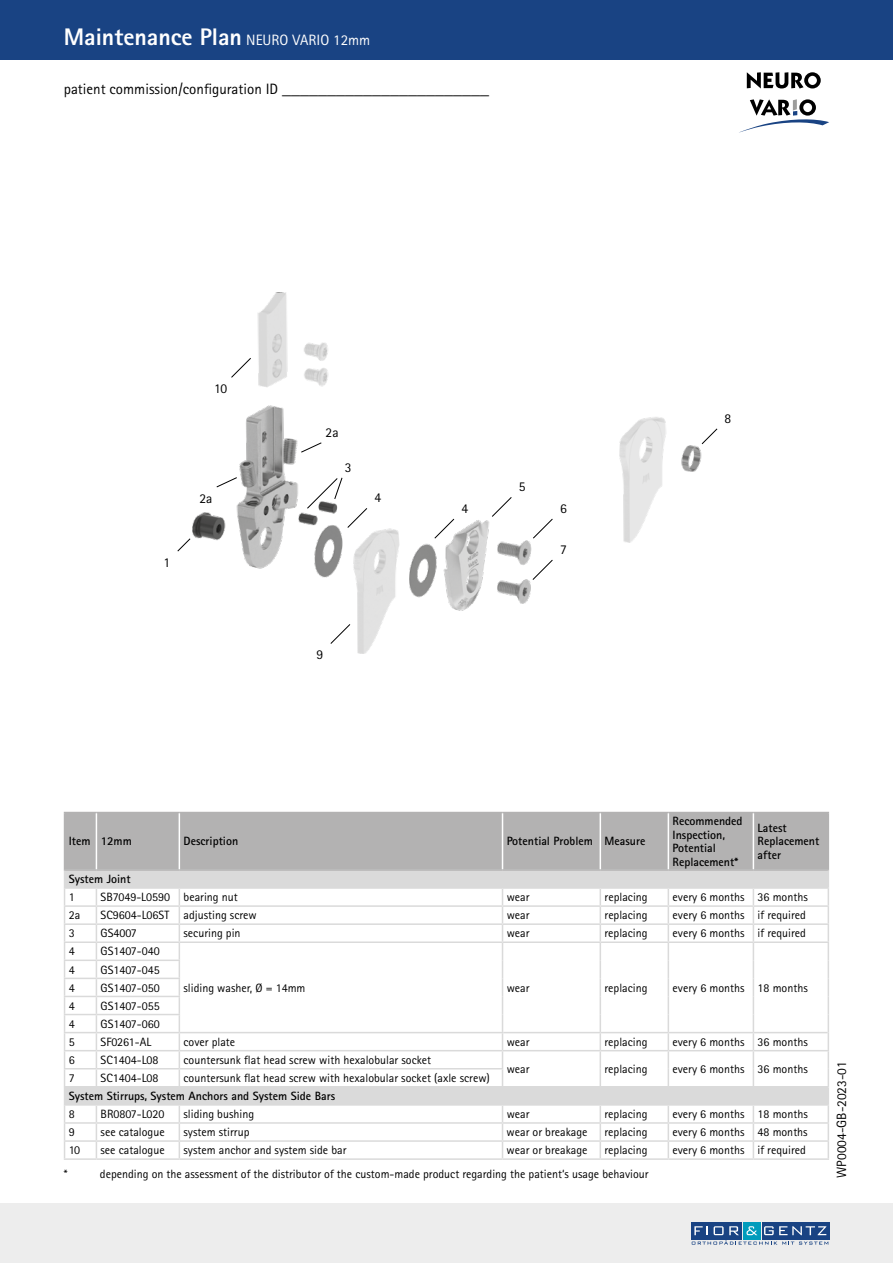
<style>
.page{position:relative;width:893px;height:1263px;background:#fff}
.page>*{position:absolute;margin:0;border:0;box-sizing:border-box;transform-origin:0 0}
.t1{font:800 24px "Rotis Sans Serif Pro";color:#fff}
.t2{font:15px "Rotis Sans Serif Pro";color:#000}
.t3{font:13.5px "Rotis Sans Serif Pro";color:#000}
.t4{font:12px "Rotis Sans Serif Pro";color:#000}
.t5{font:700 12px/13.5px "Rotis Sans Serif Pro";color:#000}
.s1{font-weight:400;font-size:15px}
.s2{font-family:"Minion Pro";font-size:18px}
</style>
<div class="page">
<div style="left:0;top:0;width:893px;height:60px;background:#194383"></div>
<div style="left:0;top:1203px;width:893px;height:60px;background:#ededed"></div>
<div style="left:743px;top:1222px;width:17px;height:17px;background:#009cbc"></div>
<div style="left:762px;top:1222px;width:67px;height:17px;background:#194383"></div>
<div style="left:691px;top:1222px;width:51px;height:17px;background:#194383"></div>
<svg style="left:692px;top:1226px;width:136px;height:18px"></svg>
<hr style="left:64px;top:1158px;width:32px;height:2px;background:#dadada">
<hr style="left:96px;top:1158px;width:83px;height:2px;background:#dadada">
<hr style="left:179px;top:1158px;width:323px;height:2px;background:#dadada">
<hr style="left:502px;top:1158px;width:98px;height:2px;background:#dadada">
<hr style="left:600px;top:1158px;width:68px;height:2px;background:#dadada">
<hr style="left:668px;top:1158px;width:85px;height:2px;background:#dadada">
<hr style="left:753px;top:1158px;width:76px;height:2px;background:#dadada">
<svg style="left:64px;top:812px;width:765px;height:346px"></svg>
<hr style="left:753px;top:1086px;width:76px;height:1px;background:#dadada">
<svg style="left:747px;top:72px;width:74px;height:16px"></svg>
<svg style="left:739px;top:99px;width:90px;height:34px"></svg>
<img style="left:192px;top:405px;width:340px;height:249px">
<img style="left:681px;top:445px;width:21px;height:27px">
<svg style="left:619px;top:417px;width:47px;height:126px;fill:#e7e7e7"></svg>
<svg style="left:257px;top:293px;width:71px;height:94px"></svg>
<svg style="left:347px;top:521px;width:58px;height:132px"></svg>
<svg style="left:491px;top:496px;width:21px;height:21px"></svg>
<svg style="left:533px;top:518px;width:20px;height:21px"></svg>
<svg style="left:532px;top:559px;width:21px;height:21px"></svg>
<svg style="left:306px;top:477px;width:62px;height:52px"></svg>
<svg style="left:434px;top:518px;width:21px;height:21px"></svg>
<svg style="left:330px;top:623px;width:21px;height:22px"></svg>
<svg style="left:177px;top:538px;width:14px;height:14px"></svg>
<svg style="left:231px;top:358px;width:20px;height:20px"></svg>
<svg style="left:701px;top:428px;width:17px;height:17px"></svg>
<svg style="left:300px;top:442px;width:22px;height:11px"></svg>
<svg style="left:216px;top:477px;width:22px;height:11px"></svg>
<h1 class="t1" style="left:64px;top:22px;width:308px">Maintenance Plan <span class="s1">NEURO VARIO 12mm</span></h1>
<p class="t2" style="left:64px;top:80px;width:427px">patient commission/configuration ID <span class="s2">_______________________</span></p>
<p class="t3" style="left:214px;top:380px;width:15px">10</p>
<p class="t3" style="left:163px;top:554px;width:8px">1</p>
<p class="t3" style="left:199px;top:490px;width:15px">2a</p>
<p class="t3" style="left:326px;top:424px;width:15px">2a</p>
<p class="t3" style="left:345px;top:460px;width:8px">3</p>
<p class="t3" style="left:374px;top:489px;width:8px">4</p>
<p class="t3" style="left:316px;top:647px;width:8px">9</p>
<p class="t3" style="left:462px;top:500px;width:8px">4</p>
<p class="t3" style="left:519px;top:478px;width:8px">5</p>
<p class="t3" style="left:560px;top:500px;width:8px">6</p>
<p class="t3" style="left:560px;top:541px;width:8px">7</p>
<p class="t3" style="left:725px;top:410px;width:8px">8</p>
<p class="t5" style="left:69px;top:834px;width:64px">Item 12mm</p>
<p class="t5" style="left:184px;top:834px;width:56px">Description</p>
<p class="t5" style="left:507px;top:834px;width:140px">Potential Problem Measure</p>
<p class="t5" style="left:673px;top:814px;width:71px">Recommended<br>Inspection,<br>Potential<br>Replacement*</p>
<p class="t5" style="left:758px;top:821px;width:63px">Latest<br>Replacement after</p>
<p class="t5" style="left:69px;top:872px;width:63px">System Joint</p>
<p class="t4" style="left:69px;top:890px;width:7px">1</p>
<p class="t4" style="left:101px;top:890px;width:139px">SB7049-L0590 bearing nut</p>
<p class="t4" style="left:507px;top:890px;width:24px">wear</p>
<p class="t4" style="left:605px;top:890px;width:45px">replacing</p>
<p class="t4" style="left:673px;top:890px;width:137px">every 6 months 36 months</p>
<p class="t4" style="left:69px;top:908px;width:13px">2a</p>
<p class="t4" style="left:101px;top:908px;width:158px">SC9604-L06ST adjusting screw</p>
<p class="t4" style="left:507px;top:908px;width:24px">wear</p>
<p class="t4" style="left:604px;top:908px;width:45px">replacing</p>
<p class="t4" style="left:673px;top:908px;width:135px">every 6 months if required</p>
<p class="t4" style="left:69px;top:926px;width:7px">3</p>
<p class="t4" style="left:101px;top:926px;width:38px">GS4007</p>
<p class="t4" style="left:184px;top:926px;width:59px">securing pin</p>
<p class="t4" style="left:507px;top:926px;width:24px">wear</p>
<p class="t4" style="left:604px;top:926px;width:45px">replacing</p>
<p class="t4" style="left:673px;top:926px;width:135px">every 6 months if required</p>
<p class="t4" style="left:69px;top:944px;width:7px">4</p>
<p class="t4" style="left:101px;top:944px;width:61px">GS1407-040</p>
<p class="t4" style="left:184px;top:980px;width:123px">sliding washer, Ø = 14mm</p>
<p class="t4" style="left:507px;top:980px;width:24px">wear</p>
<p class="t4" style="left:604px;top:980px;width:45px">replacing</p>
<p class="t4" style="left:673px;top:980px;width:137px">every 6 months 18 months</p>
<p class="t4" style="left:69px;top:962px;width:7px">4</p>
<p class="t4" style="left:101px;top:962px;width:61px">GS1407-045</p>
<p class="t4" style="left:69px;top:980px;width:7px">4</p>
<p class="t4" style="left:101px;top:980px;width:61px">GS1407-050</p>
<p class="t4" style="left:69px;top:998px;width:7px">4</p>
<p class="t4" style="left:101px;top:998px;width:61px">GS1407-055</p>
<p class="t4" style="left:69px;top:1016px;width:7px">4</p>
<p class="t4" style="left:101px;top:1016px;width:61px">GS1407-060</p>
<p class="t4" style="left:69px;top:1035px;width:7px">5</p>
<p class="t4" style="left:101px;top:1035px;width:52px">SF0261-AL</p>
<p class="t4" style="left:184px;top:1035px;width:53px">cover plate</p>
<p class="t4" style="left:507px;top:1035px;width:24px">wear</p>
<p class="t4" style="left:604px;top:1035px;width:45px">replacing</p>
<p class="t4" style="left:672px;top:1035px;width:137px">every 6 months 36 months</p>
<p class="t4" style="left:69px;top:1053px;width:7px">6</p>
<p class="t4" style="left:101px;top:1053px;width:59px">SC1404-L08</p>
<p class="t4" style="left:184px;top:1053px;width:249px">countersunk flat head screw with hexalobular socket</p>
<p class="t4" style="left:507px;top:1062px;width:24px">wear</p>
<p class="t4" style="left:604px;top:1062px;width:45px">replacing</p>
<p class="t4" style="left:672px;top:1062px;width:137px">every 6 months 36 months</p>
<p class="t4" style="left:69px;top:1071px;width:7px">7</p>
<p class="t4" style="left:101px;top:1071px;width:59px">SC1404-L08</p>
<p class="t4" style="left:183px;top:1071px;width:308px">countersunk flat head screw with hexalobular socket (axle screw)</p>
<p class="t5" style="left:69px;top:1089px;width:268px">System Stirrups, System Anchors and System Side Bars</p>
<p class="t4" style="left:69px;top:1107px;width:7px">8</p>
<p class="t4" style="left:101px;top:1107px;width:65px">BR0807-L020</p>
<p class="t4" style="left:183px;top:1107px;width:72px">sliding bushing</p>
<p class="t4" style="left:507px;top:1107px;width:24px">wear</p>
<p class="t4" style="left:604px;top:1107px;width:45px">replacing</p>
<p class="t4" style="left:672px;top:1107px;width:137px">every 6 months 18 months</p>
<p class="t4" style="left:69px;top:1125px;width:7px">9</p>
<p class="t4" style="left:101px;top:1125px;width:66px">see catalogue</p>
<p class="t4" style="left:183px;top:1125px;width:67px">system stirrup</p>
<p class="t4" style="left:507px;top:1125px;width:82px">wear or breakage</p>
<p class="t4" style="left:604px;top:1125px;width:45px">replacing</p>
<p class="t4" style="left:672px;top:1125px;width:137px">every 6 months 48 months</p>
<p class="t4" style="left:69px;top:1143px;width:13px">10</p>
<p class="t4" style="left:101px;top:1143px;width:66px">see catalogue</p>
<p class="t4" style="left:183px;top:1143px;width:165px">system anchor and system side bar</p>
<p class="t4" style="left:507px;top:1143px;width:82px">wear or breakage</p>
<p class="t4" style="left:604px;top:1143px;width:45px">replacing</p>
<p class="t4" style="left:672px;top:1143px;width:135px">every 6 months if required</p>
<p class="t4" style="left:64px;top:1167px;width:5px">*</p>
<p class="t4" style="left:100px;top:1167px;width:550px">depending on the assessment of the distributor of the custom-made product regarding the patient‘s usage behaviour</p>
<p class="t3" style="left:834px;top:1178px;width:118px;rotate:-90deg">WP0004-GB-2023-01</p>
</div>
